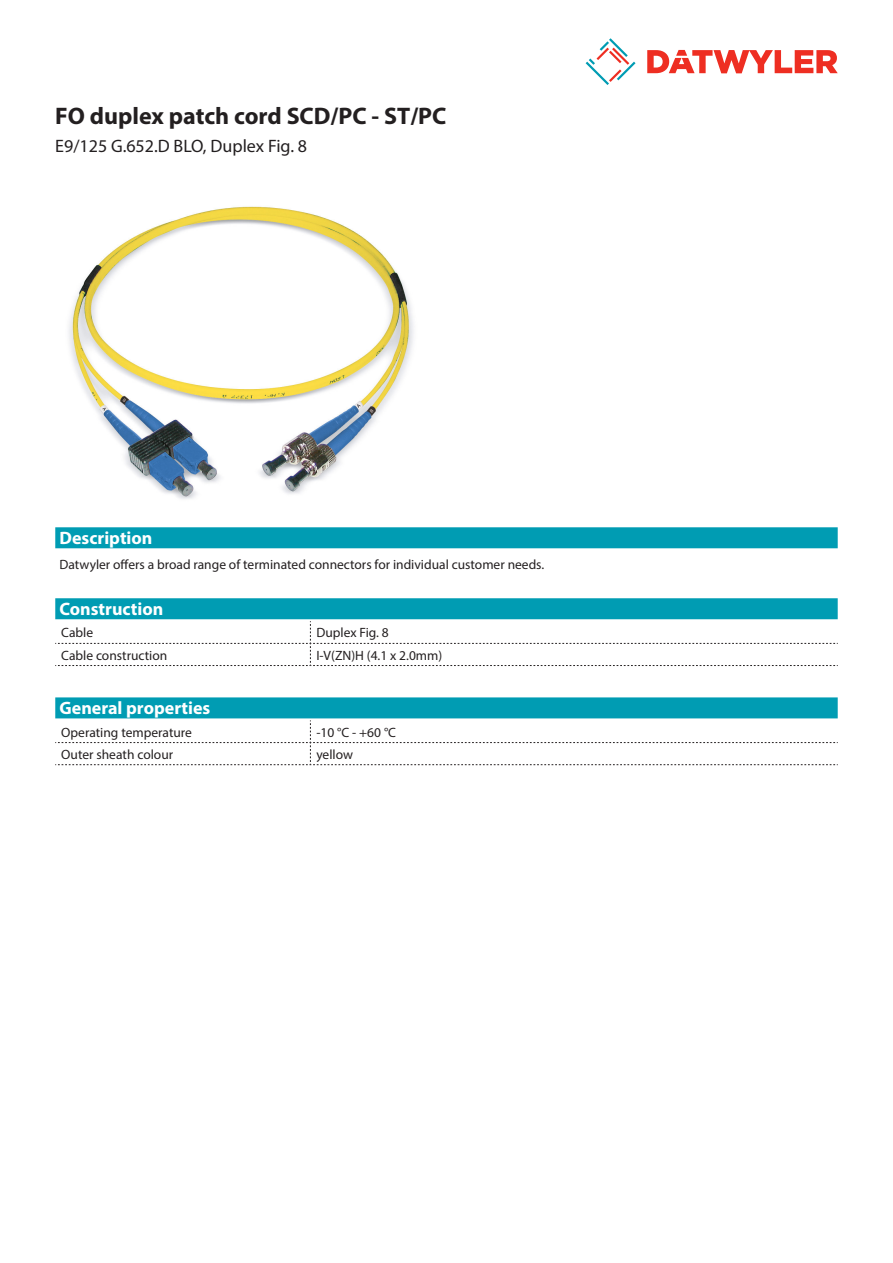
<style>
.page{position:relative;width:893px;height:1263px;background:#fff}
.page>*{position:absolute;margin:0;border:0;box-sizing:border-box;transform-origin:0 0}
.Product_Head{font:700 24px "Myriad Pro";color:#231f20}
.Standard_Head_Proper{font:700 18px "Myriad Pro";color:#fff}
.SubHead{font:18px "Myriad Pro";color:#231f20}
.myriad_light_propert{font:13.5px "Myriad Pro";color:#231f20}
.Standard_text{font:13.5px "Myriad Pro";color:#231f20}
</style>
<div class="page">
<svg style="left:586px;top:38px;width:49px;height:47px"></svg>
<svg style="left:647px;top:50px;width:191px;height:23px"></svg>
<div style="left:55px;top:598px;width:783px;height:21px;background:#009cb3"></div>
<svg style="left:55px;top:621px;width:783px;height:45px"></svg>
<img style="left:69px;top:206px;width:345px;height:293px">
<div style="left:55px;top:527px;width:783px;height:21px;background:#009cb3"></div>
<div style="left:55px;top:697px;width:783px;height:21px;background:#009cb3"></div>
<svg style="left:55px;top:720px;width:783px;height:45px"></svg>
<p class="Product_Head" style="left:55px;top:101px;width:393px">FO duplex patch cord SCD/PC - ST/PC</p>
<p class="SubHead" style="left:55px;top:135px;width:253px">E9/125 G.652.D BLO, Duplex Fig. 8</p>
<p class="Standard_Head_Proper" style="left:60px;top:526px;width:94px">Description</p>
<p class="Standard_text" style="left:60px;top:556px;width:486px">Datwyler offers a broad range of terminated connectors for individual customer needs.</p>
<p class="Standard_Head_Proper" style="left:60px;top:597px;width:105px">Construction</p>
<p class="myriad_light_propert" style="left:61px;top:624px;width:33px">Cable</p>
<p class="myriad_light_propert" style="left:316px;top:624px;width:74px">Duplex Fig. 8</p>
<p class="myriad_light_propert" style="left:61px;top:647px;width:108px">Cable construction</p>
<p class="myriad_light_propert" style="left:316px;top:647px;width:127px">I-V(ZN)H (4.1 x 2.0mm)</p>
<p class="Standard_Head_Proper" style="left:60px;top:697px;width:152px">General properties</p>
<p class="myriad_light_propert" style="left:61px;top:724px;width:132px">Operating temperature</p>
<p class="myriad_light_propert" style="left:316px;top:724px;width:81px">-10 °C - +60 °C</p>
<p class="myriad_light_propert" style="left:61px;top:746px;width:113px">Outer sheath colour</p>
<p class="myriad_light_propert" style="left:316px;top:746px;width:38px">yellow</p>
</div>
